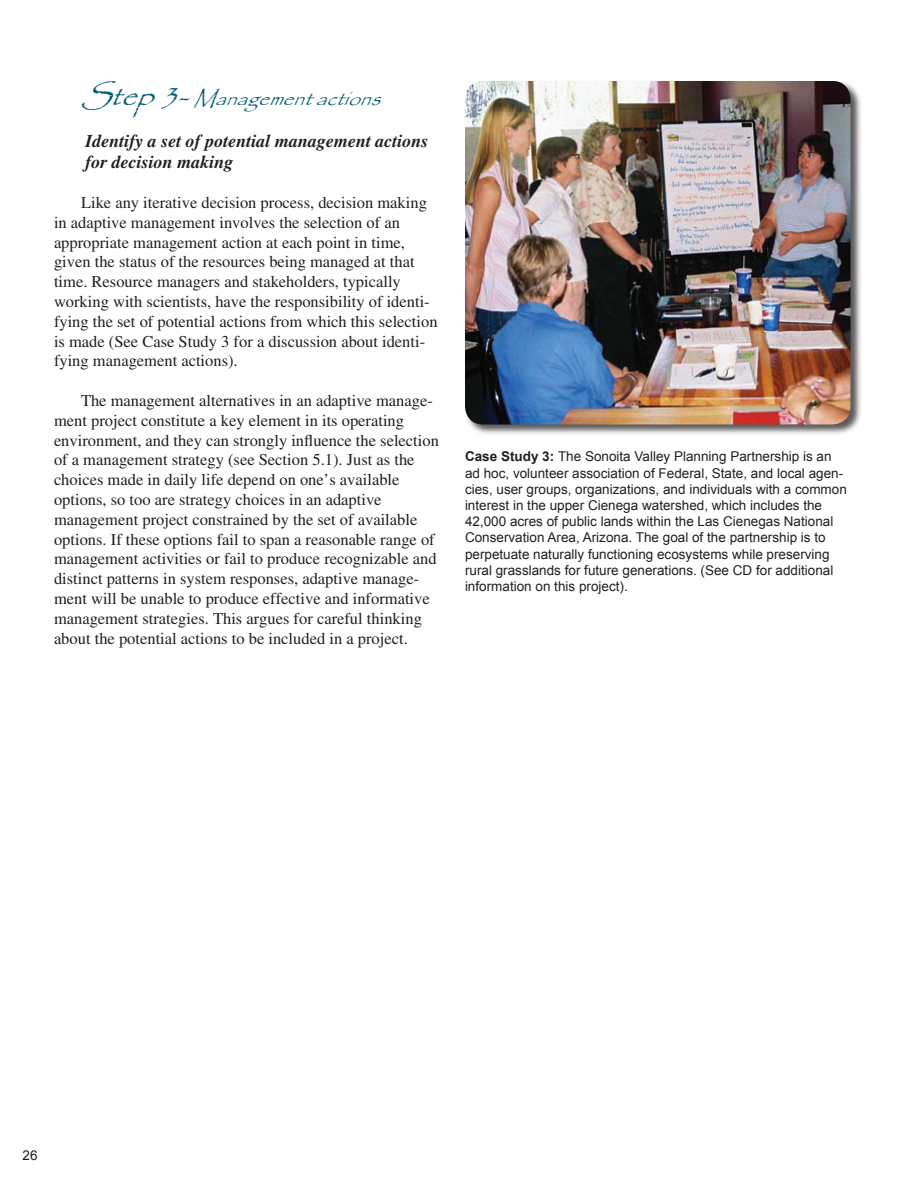
<style>
.page{position:relative;width:918px;height:1188px;background:#fff}
.page>*{position:absolute;margin:0;border:0;box-sizing:border-box;transform-origin:0 0}
.tab{font:italic 21px "Papyrus";color:#035d72}
.tab-2{font:italic 700 18px/21.6px "Times";color:#231f20}
.tab-3{font:16.5px/19.8px "Times";color:#231f20}
.body{font:13.5px/16.2px "Arial";color:#231f20}
.s1{font-size:30px}
.s2{font-weight:700}
</style>
<div class="page">
<div style="left:464px;top:79px;width:399px;height:358px;background:#231f20;opacity:.75"></div>
<img style="left:465px;top:81px;width:385px;height:343px;border-radius:18px">
<p class="tab" style="left:81px;top:86px;width:316px"><span class="s1">Step3-</span>Managementactions</p>
<p class="tab-2" style="left:86px;top:130px;width:345px">Identify a set of potential management actions for decision making</p>
<p class="tab-3" style="left:54px;top:193px;width:385px;text-indent:27px">Like any iterative decision process, decision making in adaptive management involves the selection of an appropriate management action at each point in time, given the status of the resources being managed at that time. Resource managers and stakeholders, typically working with scientists, have the responsibility of identi&shy;fying the set of potential actions from which this selection is made (See Case Study 3 for a discussion about identi&shy;fying management actions).</p>
<p class="tab-3" style="left:54px;top:391px;width:386px;text-indent:27px">The management alternatives in an adaptive manage&shy;ment project constitute a key element in its operating environment, and they can strongly influence the selection of a management strategy (see Section 5.1). Just as the choices made in daily life depend on one’s available options, so too are strategy choices in an adaptive management project constrained by the set of available options. If these options fail to span a reasonable range of management activities or fail to produce recognizable and distinct patterns in system responses, adaptive manage&shy;ment will be unable to produce effective and informative management strategies. This argues for careful thinking about the potential actions to be included in a project.</p>
<p class="body" style="left:465px;top:449px;width:383px"><span class="s2">Case Study 3:</span> The Sonoita Valley Planning Partnership is an ad hoc, volunteer association of Federal, State, and local agen&shy;cies, user groups, organizations, and individuals with a common interest in the upper Cienega watershed, which includes the 42,000 acres of public lands within the Las Cienegas National Conservation Area, Arizona. The goal of the partnership is to perpetuate naturally functioning ecosystems while preserving rural grasslands for future generations. (See CD for additional information on this project).</p>
<p class="body" style="left:22px;top:1147px;width:17px">26</p>
</div>
